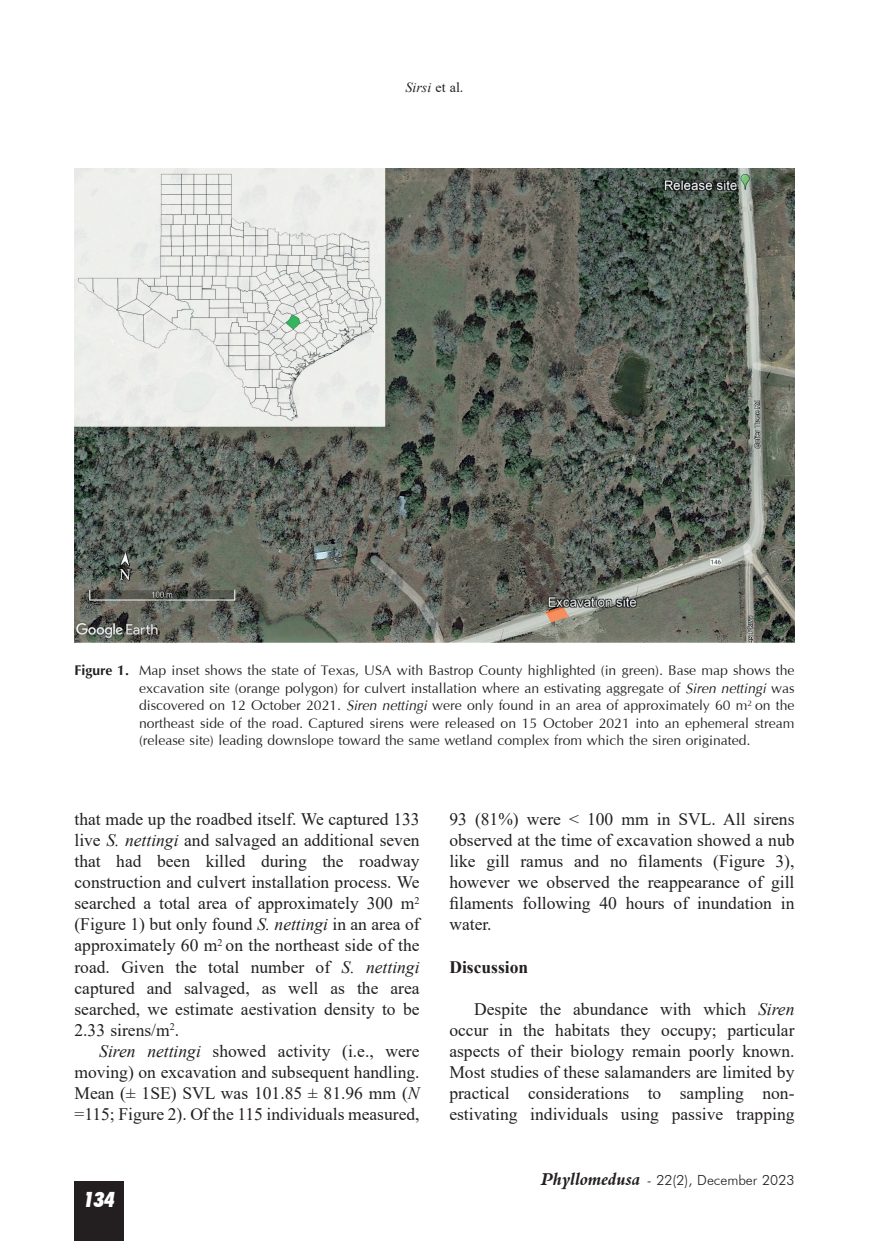
<style>
.page{position:relative;width:869px;height:1241px;background:#fff}
.page>*{position:absolute;margin:0;border:0;box-sizing:border-box;transform-origin:0 0}
.t1{font:italic 900 condensed 21px "Futura BT";color:#fff}
.t2{font:17.5px/21px "Times New Roman";color:#231f20;text-align:justify}
.t3{font:700 17.5px "Times New Roman";color:#231f20}
.t4{font:14px/17.5px "Optima";color:#231f20;text-align:justify}
.t5{font:300 14px "Futura BT";color:#231f20}
.t6{font:italic 14px "Times New Roman";color:#231f20}
.s1{font-style:normal}
.s2{font-weight:700}
.s3{font-style:italic}
.s4{font-family:"Aldine 401 BT Bold Italic A";font-weight:400;font-size:17.5px}
</style>
<div class="page">
<div style="left:74px;top:1181px;width:50px;height:59px;background:#231f20"></div>
<img style="left:75px;top:169px;width:719px;height:474px">
<p class="t6" style="left:405px;top:80px;width:59px">Sirsi <span class="s1">et al.</span></p>
<p class="t4" style="left:139px;top:662px;width:656px;text-indent:-64px"><span class="s2">Figure 1.</span> Map inset shows the state of Texas, USA with Bastrop County highlighted (in green). Base map shows the excavation site (orange polygon) for culvert installation where an estivating aggregate of <span class="s3">Siren nettingi</span> was discovered on 12 October 2021. <span class="s3">Siren nettingi</span> were only found in an area of approximately 60 m<sup>2</sup> on the northeast side of the road. Captured sirens were released on 15 October 2021 into an ephemeral stream (release site) leading downslope toward the same wetland complex from which the siren originated.</p>
<p class="t2" style="left:74px;top:808px;width:346px">that made up the roadbed itself. We captured 133 live <span class="s3">S. nettingi</span> and salvaged an additional seven that had been killed during the roadway construction and culvert installation process. We searched a total area of approximately 300 m<sup>2 </sup>(Figure 1) but only found <span class="s3">S. nettingi</span> in an area of approximately 60 m<sup>2</sup> on the northeast side of the road. Given the total number of <span class="s3">S. nettingi </span>captured and salvaged, as well as the area searched, we estimate aestivation density to be 2.33 sirens/m<sup>2</sup>.</p>
<p class="t2" style="left:74px;top:1039px;width:346px;text-indent:25px"><span class="s3">Siren nettingi</span> showed activity (i.e., were moving) on excavation and subsequent handling.<br>Mean (± 1SE) SVL was 101.85 ± 81.96 mm (<span class="s3">N </span>=115; Figure 2). Of the 115 individuals measured,</p>
<p class="t1" style="left:84px;top:1186px;width:32px">134</p>
<p class="t2" style="left:449px;top:808px;width:346px">93 (81%) were &lt; 100 mm in SVL. All sirens observed at the time of excavation showed a nub like gill ramus and no filaments (Figure 3), however we observed the reappearance of gill filaments following 40 hours of inundation in water.</p>
<p class="t3" style="left:449px;top:956px;width:80px">Discussion</p>
<p class="t2" style="left:449px;top:997px;width:346px;text-indent:25px">Despite the abundance with which <span class="s3">Siren </span>occur in the habitats they occupy; particular aspects of their biology remain poorly known.<br>Most studies of these salamanders are limited by practical considerations to sampling non&shy;estivating individuals using passive trapping</p>
<p class="t5" style="left:541px;top:1171px;width:254px"><span class="s4">Phyllomedusa</span> - 22(2), December 2023</p>
</div>
